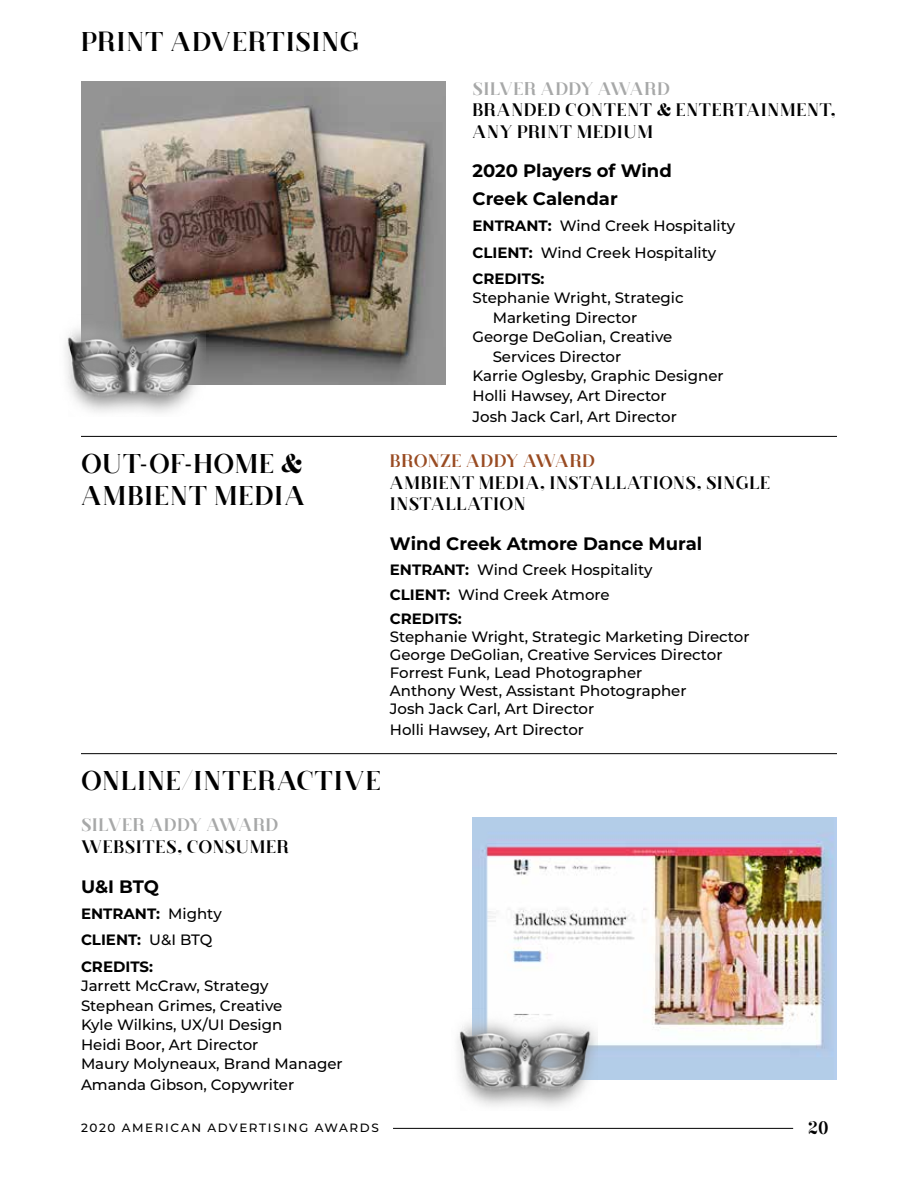
<style>
.page{position:relative;width:918px;height:1188px;background:#fff}
.page>*{position:absolute;margin:0;border:0;box-sizing:border-box;transform-origin:0 0}
.t1{font:27px/32.4px "Rachel";letter-spacing:.035em;color:#000}
.t2{font:18px/21.6px "Rachel";letter-spacing:.035em;color:#000}
.t3{font:700 18px/27.8px "Montserrat";color:#000}
.t4{font:18px "Rachel";letter-spacing:.025em;color:#a7a8a8}
.t5{font:18px "Rachel";letter-spacing:.02em;color:#994b22}
.t6{font:500 15px/19.5px "Montserrat";color:#000}
.t7{font:700 15px/26.2px "Montserrat";color:#000}
.t8{font:500 12px "Montserrat";letter-spacing:.135em;color:#000}
.s1{font-weight:700}
.s2{font-weight:500}
</style>
<div class="page">
<img style="left:81px;top:81px;width:365px;height:303px">
<img style="left:472px;top:818px;width:365px;height:261px">
<img style="left:457px;top:1008px;width:140px;height:99px">
<hr style="left:393px;top:1128px;width:400px;height:1px;background:#000">
<hr style="left:81px;top:436px;width:756px;height:1px;background:#000">
<hr style="left:81px;top:753px;width:756px;height:1px;background:#000">
<img style="left:65px;top:315px;width:140px;height:98px">
<h1 class="t1" style="left:81px;top:26px;width:280px">PRINT ADVERTISING</h1>
<h1 class="t1" style="left:81px;top:448px;width:225px">OUT-OF-HOME &amp;<br>AMBIENT MEDIA</h1>
<p class="t4" style="left:472px;top:78px;width:199px">SILVER ADDY AWARD</p>
<p class="t2" style="left:472px;top:100px;width:365px">BRANDED CONTENT &amp; ENTERTAINMENT,<br>ANY PRINT MEDIUM</p>
<p class="t3" style="left:472px;top:156px;width:201px">2020 Players of Wind<br>Creek Calendar</p>
<p class="t6" style="left:472px;top:212px;width:264px;line-height:26.2px"><span class="s1">ENTRANT:</span> Wind Creek Hospitality<br><span class="s1">CLIENT:</span> Wind Creek Hospitality<br><span class="s1">CREDITS:</span></p>
<p class="t6" style="left:472px;top:288px;width:213px">Stephanie Wright, Strategic</p>
<p class="t6" style="left:493px;top:307px;width:146px">Marketing Director</p>
<p class="t6" style="left:472px;top:327px;width:201px">George DeGolian, Creative</p>
<p class="t6" style="left:493px;top:346px;width:130px">Services Director</p>
<p class="t6" style="left:472px;top:366px;width:253px">Karrie Oglesby, Graphic Designer</p>
<p class="t6" style="left:472px;top:385px;width:196px">Holli Hawsey, Art Director</p>
<p class="t6" style="left:472px;top:406px;width:206px">Josh Jack Carl, Art Director</p>
<p class="t5" style="left:390px;top:450px;width:207px">BRONZE ADDY AWARD</p>
<p class="t2" style="left:390px;top:472px;width:382px">AMBIENT MEDIA, INSTALLATIONS, SINGLE<br>INSTALLATION</p>
<p class="t3" style="left:390px;top:529px;width:314px">Wind Creek Atmore Dance Mural</p>
<p class="t6" style="left:390px;top:556px;width:264px;line-height:24.8px"><span class="s1">ENTRANT:</span> Wind Creek Hospitality<br><span class="s1">CLIENT:</span> Wind Creek Atmore<br><span class="s1">CREDITS:</span></p>
<p class="t6" style="left:390px;top:627px;width:361px;line-height:18px">Stephanie Wright, Strategic Marketing Director George DeGolian, Creative Services Director Forrest Funk, Lead Photographer<br>Anthony West, Assistant Photographer<br>Josh Jack Carl, Art Director</p>
<p class="t6" style="left:390px;top:720px;width:196px">Holli Hawsey, Art Director</p>
<h1 class="t1" style="left:81px;top:766px;width:301px">ONLINE/INTERACTIVE</h1>
<p class="t4" style="left:81px;top:815px;width:199px">SILVER ADDY AWARD</p>
<p class="t2" style="left:81px;top:837px;width:209px">WEBSITES, CONSUMER</p>
<p class="t3" style="left:81px;top:872px;width:80px">U&amp;I BTQ</p>
<p class="t7" style="left:81px;top:900px;width:142px">ENTRANT: <span class="s2">Mighty<br></span>CLIENT: <span class="s2">U&amp;I BTQ<br></span>CREDITS:</p>
<p class="t6" style="left:81px;top:975px;width:263px">Jarrett McCraw, Strategy<br>Stephean Grimes, Creative<br>Kyle Wilkins, UX/UI Design<br>Heidi Boor, Art Director<br>Maury Molyneaux, Brand Manager</p>
<p class="t6" style="left:81px;top:1074px;width:215px">Amanda Gibson, Copywriter</p>
<p class="t8" style="left:81px;top:1120px;width:299px">2020 AMERICAN ADVERTISING AWARDS</p>
<p class="t2" style="left:808px;top:1118px;width:22px">20</p>
</div>
